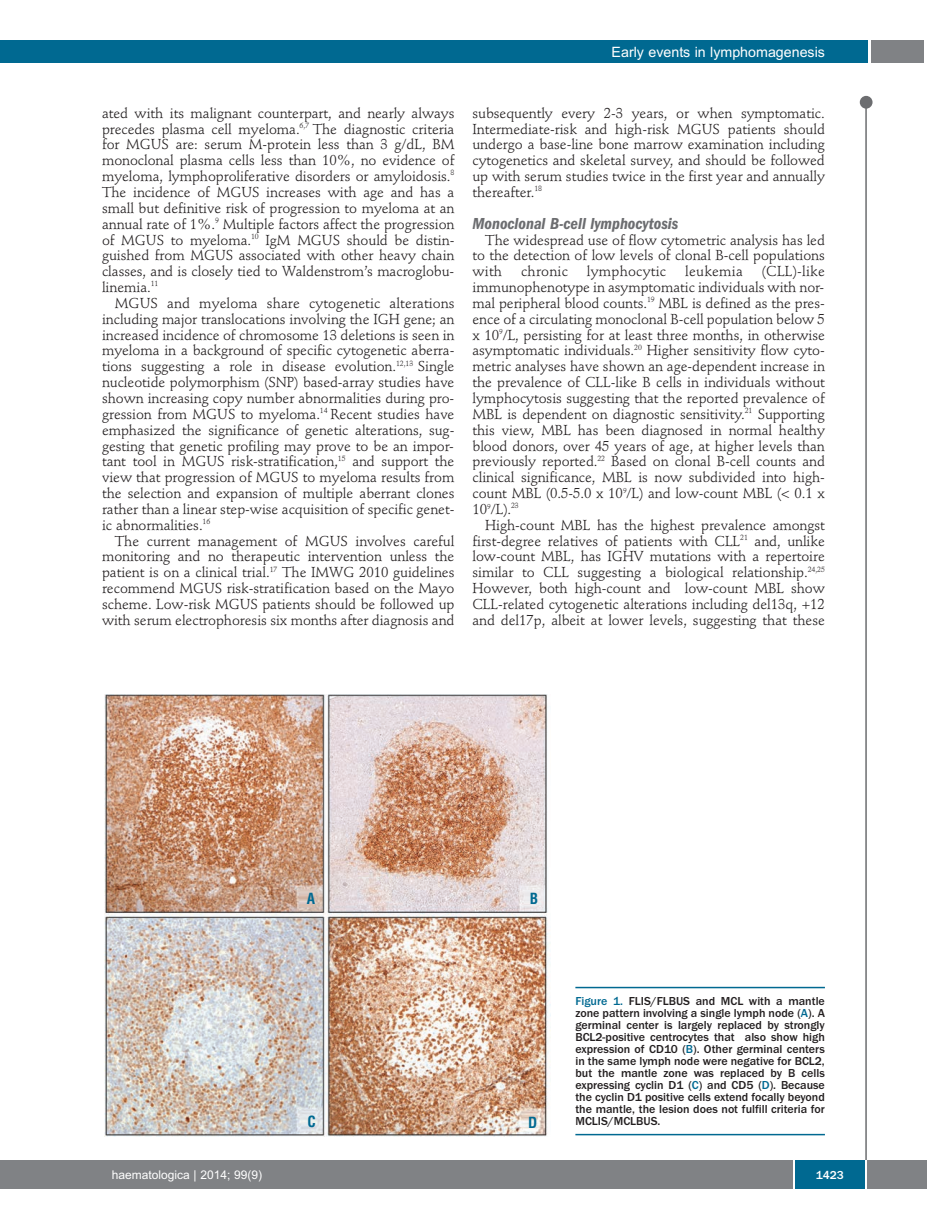
<style>
.page{position:relative;width:927px;height:1225px;background:#fff}
.page>*{position:absolute;margin:0;border:0;box-sizing:border-box;transform-origin:0 0}
.t1{font:italic 600 condensed 16.5px "Franklin Gothic";color:#6c6d70}
.t2{font:700 condensed 15px "Helvetica";color:#006991}
.t3{font:14.25px/15.9px "Stempel Schneidler";letter-spacing:-.005em;color:#231f20;text-align:justify}
.t4{font:14.25px "Arial";color:#fff}
.t5{font:14.25px "Stempel Schneidler";letter-spacing:.015em;color:#231f20}
.t6{font:500 12px/12px "Franklin Gothic";color:#231f20;text-align:justify}
.t7{font:12px "Arial";color:#fff}
.t8{font:500 12px "Franklin Gothic";color:#fff}
.s1{color:#006991}
</style>
<div class="page">
<div style="left:860px;top:96px;width:12px;height:13px;background:#6c6d70;border-radius:50%"></div>
<hr style="left:865px;top:98px;width:2px;height:1062px;background:#6c6d70">
<div style="left:871px;top:40px;width:52px;height:22px;background:#808285"></div>
<div style="left:18px;top:40px;width:849px;height:22px;background:#006991"></div>
<div style="left:17px;top:1160px;width:910px;height:28px;background:#808285"></div>
<div style="left:795px;top:1160px;width:70px;height:28px;background:#006991"></div>
<hr style="left:793px;top:1160px;width:2px;height:28px;background:#fff">
<hr style="left:865px;top:1160px;width:2px;height:28px;background:#fff">
<div style="left:0;top:40px;width:19px;height:22px;background:#006991"></div>
<div style="left:0;top:1160px;width:18px;height:28px;background:#808285"></div>
<img style="left:105px;top:694px;width:446px;height:442px">
<hr style="left:575px;top:986px;width:250px;height:2px;background:#006991">
<hr style="left:575px;top:1133px;width:250px;height:2px;background:#006991">
<p class="t4" style="left:612px;top:44px;width:215px">Early events in lymphomagenesis</p>
<p class="t3" style="left:102px;top:106px;width:354px">ated with its malignant counterpart, and nearly always precedes plasma cell myeloma.<sup>6,7</sup> The diagnostic criteria for MGUS are: serum M-protein less than 3 g/dL, BM monoclonal plasma cells less than 10%, no evidence of myeloma, lymphoproliferative disorders or amyloidosis.<sup>8<br></sup>The incidence of MGUS increases with age and has a small but definitive risk of progression to myeloma at an annual rate of 1%.<sup>9</sup> Multiple factors affect the progression of MGUS to myeloma.<sup>10</sup> IgM MGUS should be distin&shy;guished from MGUS associated with other heavy chain classes, and is closely tied to Waldenstrom’s macroglobu&shy;linemia.<sup>11</sup></p>
<p class="t3" style="left:102px;top:296px;width:354px;text-indent:13px">MGUS and myeloma share cytogenetic alterations including major translocations involving the IGH gene; an increased incidence of chromosome 13 deletions is seen in myeloma in a background of specific cytogenetic aberra&shy;tions suggesting a role in disease evolution.<sup>12,13</sup> Single nucleotide polymorphism (SNP) based-array studies have shown increasing copy number abnormalities during pro&shy;gression from MGUS to myeloma.<sup>14</sup> Recent studies have emphasized the significance of genetic alterations, sug&shy;gesting that genetic profiling may prove to be an impor&shy;tant tool in MGUS risk-stratification,<sup>15</sup> and support the view that progression of MGUS to myeloma results from the selection and expansion of multiple aberrant clones rather than a linear step-wise acquisition of specific genet&shy;ic abnormalities.<sup>16</sup></p>
<p class="t3" style="left:102px;top:534px;width:354px;text-indent:13px">The current management of MGUS involves careful monitoring and no therapeutic intervention unless the patient is on a clinical trial.<sup>17</sup> The IMWG 2010 guidelines recommend MGUS risk-stratification based on the Mayo scheme. Low-risk MGUS patients should be followed up with serum electrophoresis six months after diagnosis and</p>
<p class="t3" style="left:472px;top:106px;width:354px">subsequently every 2-3 years, or when symptomatic.<br>Intermediate-risk and high-risk MGUS patients should undergo a base-line bone marrow examination including cytogenetics and skeletal survey, and should be followed up with serum studies twice in the first year and annually thereafter.<sup>18</sup></p>
<p class="t1" style="left:472px;top:217px;width:207px">Monoclonal B-cell lymphocytosis</p>
<p class="t3" style="left:472px;top:233px;width:354px;text-indent:13px">The widespread use of flow cytometric analysis has led to the detection of low levels of clonal B-cell populations with</p>
<p class="t3" style="left:472px;top:265px;width:354px;text-indent:289px">(CLL)-like immunophenotype in asymptomatic individuals with nor&shy;mal peripheral blood counts.<sup>19</sup> MBL is defined as the pres&shy;ence of a circulating monoclonal B-cell population below 5 x 10<sup>9</sup>/L, persisting for at least three months, in otherwise asymptomatic individuals.<sup>20</sup> Higher sensitivity flow cyto&shy;metric analyses have shown an age-dependent increase in the prevalence of CLL-like B cells in individuals without lymphocytosis suggesting that the reported prevalence of MBL is dependent on diagnostic sensitivity.<sup>21</sup> Supporting this view, MBL has been diagnosed in normal healthy blood donors, over 45 years of age, at higher levels than previously reported.<sup>22</sup> Based on clonal B-cell counts and clinical significance, MBL is now subdivided into high&shy;count MBL (0.5-5.0 x 10<sup>9</sup>/L) and low-count MBL (&lt; 0.1 x 10<sup>9</sup>/L).<sup>23</sup></p>
<p class="t3" style="left:472px;top:518px;width:354px;text-indent:13px">High-count MBL has the highest prevalence amongst first-degree relatives of patients with CLL<sup>21</sup> and, unlike low-count MBL, has IGHV mutations with a repertoire similar to CLL suggesting a biological relationship.<sup>24,25<br></sup>However, both high-count and low-count MBL show CLL-related cytogenetic alterations including del13q, +12 and del17p, albeit at lower levels, suggesting that these</p>
<p class="t5" style="left:521px;top:265px;width:48px">chronic</p>
<p class="t5" style="left:587px;top:265px;width:81px">lymphocytic</p>
<p class="t5" style="left:685px;top:265px;width:59px">leukemia</p>
<p class="t2" style="left:307px;top:889px;width:10px">A</p>
<p class="t2" style="left:530px;top:890px;width:10px">B</p>
<p class="t2" style="left:308px;top:1112px;width:10px">C</p>
<p class="t2" style="left:528px;top:1113px;width:11px">D</p>
<p class="t6" style="left:575px;top:995px;width:251px"><span class="s1">Figure 1.</span> FLIS/FLBUS and MCL with a mantle zone pattern involving a single lymph node (<span class="s1">A</span>). A germinal center is largely replaced by strongly BCL2-positive centrocytes that also show high expression of CD10 (<span class="s1">B</span>). Other germinal centers in the same lymph node were negative for BCL2, but the mantle zone was replaced by B cells expressing cyclin D1 (<span class="s1">C</span>) and CD5 (<span class="s1">D</span>). Because the cyclin D1 positive cells extend focally beyond the mantle, the lesion does not fulfill criteria for MCLIS/MCLBUS.</p>
<p class="t7" style="left:112px;top:1167px;width:152px">haematologica | 2014; 99(9)</p>
<p class="t8" style="left:816px;top:1167px;width:30px">1423</p>
</div>
